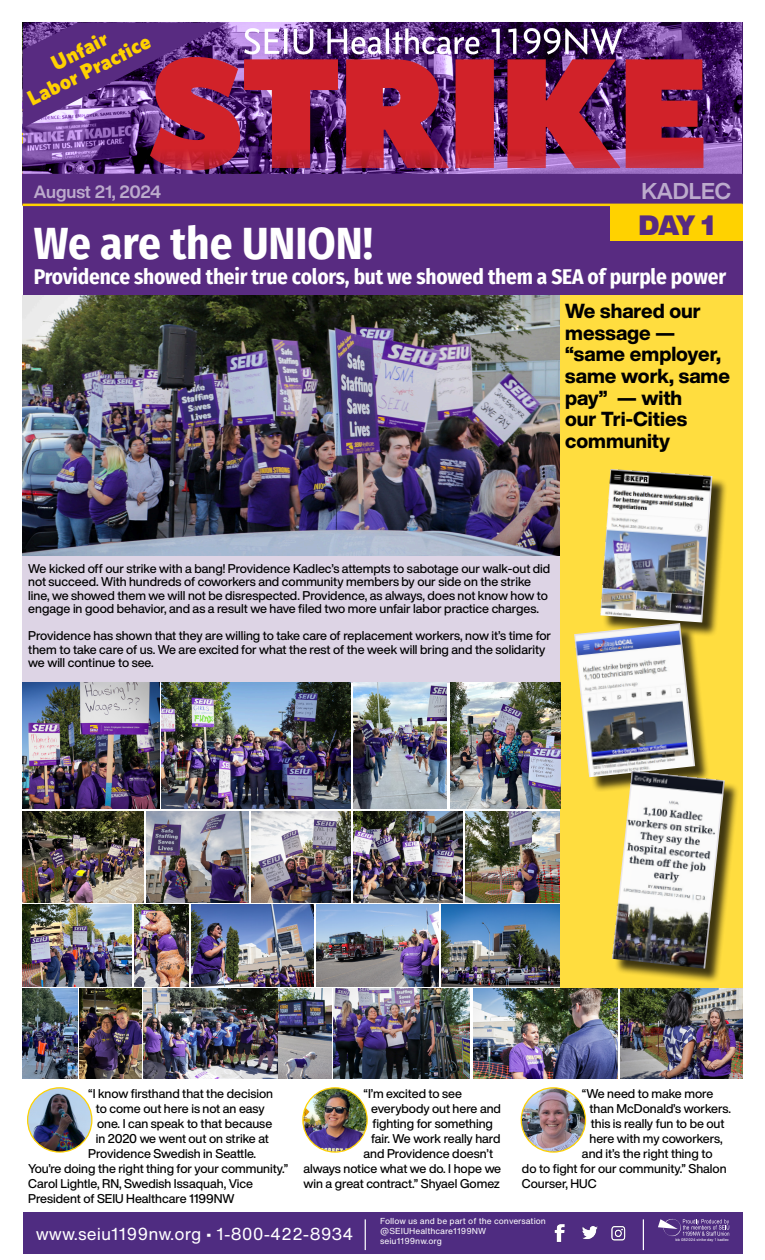
<style>
.page{position:relative;width:765px;height:1260px;background:#fff}
.page>*{position:absolute;margin:0;border:0;box-sizing:border-box;transform-origin:0 0}
.t1{font:700 45px "Fira Sans Condensed";color:#fff}
.t2{font:900 27.5px "Helvetica Now Display";color:#582b81}
.t3{font:700 22.5px "Helvetica Now Display";letter-spacing:-.005em;color:#bcaacc}
.t4{font:21.38px/21.2px "Concourse T7";color:#ffd200;text-align:center}
.t5{font:700 21.25px "Fira Sans Condensed";letter-spacing:-.01em;color:#fff}
.t6{font:800 20px/21.6px "Helvetica Now Display";color:#000}
.t7{font:700 17.5px "Helvetica Now Display";letter-spacing:-.01em;color:#bcaacc}
.t8{font:17px "Helvetica Now Text";color:#fff}
.t9{font:500 12.5px/13.5px "Helvetica Now Display";color:#000}
.t10{font:8.5px/10.2px "Helvetica Now Text";color:#fff}
.t11{font:3.75px "Helvetica Now Text";color:#fff}
</style>
<div class="page">
<img style="left:442px;top:905px;width:118px;height:82px">
<img style="left:23px;top:295px;width:537px;height:261px">
<img style="left:22px;top:23px;width:719px;height:161px">
<div style="left:23px;top:205px;width:719px;height:90px;background:#582b81"></div>
<div style="left:23px;top:174px;width:719px;height:30px;background:#582b81"></div>
<div style="left:23px;top:174px;width:720px;height:30px;border:1px solid #582b81"></div>
<div style="left:610px;top:205px;width:132px;height:36px;background:#ffd200"></div>
<svg style="left:23px;top:22px;width:204px;height:106px;background:#623789"></svg>
<svg style="left:150px;top:57px;width:553px;height:113px;background:#a82845"></svg>
<div style="left:23px;top:176px;width:196px;height:29px;background:#582b81"></div>
<div style="left:23px;top:176px;width:196px;height:29px;border:1px solid #582b81"></div>
<svg style="left:244px;top:28px;width:378px;height:26px"></svg>
<hr style="left:23px;top:204px;width:719px;height:2px;background:#ffd200">
<div style="left:560px;top:295px;width:182px;height:694px;background:#ffdd3f"></div>
<div style="left:23px;top:556px;width:537px;height:127px;background:#ddd4e5"></div>
<div style="left:603px;top:471px;width:125px;height:167px;background:#000;opacity:.75"></div>
<img style="left:600px;top:469px;width:112px;height:154px">
<div style="left:577px;top:625px;width:133px;height:167px;background:#000;opacity:.75"></div>
<img style="left:574px;top:623px;width:121px;height:154px">
<div style="left:614px;top:773px;width:126px;height:211px;background:#000;opacity:.75"></div>
<img style="left:612px;top:771px;width:113px;height:198px">
<img style="left:333px;top:989px;width:137px;height:89px">
<img style="left:473px;top:989px;width:144px;height:89px">
<img style="left:620px;top:989px;width:122px;height:89px">
<img style="left:23px;top:683px;width:136px;height:126px">
<img style="left:162px;top:683px;width:189px;height:126px">
<img style="left:353px;top:683px;width:94px;height:126px">
<img style="left:451px;top:683px;width:109px;height:126px">
<img style="left:23px;top:811px;width:121px;height:91px">
<img style="left:146px;top:811px;width:102px;height:91px">
<img style="left:251px;top:811px;width:100px;height:91px">
<img style="left:353px;top:811px;width:109px;height:91px">
<img style="left:465px;top:811px;width:95px;height:91px">
<img style="left:23px;top:905px;width:109px;height:81px">
<img style="left:134px;top:905px;width:55px;height:81px">
<img style="left:191px;top:905px;width:123px;height:81px">
<img style="left:316px;top:905px;width:123px;height:81px">
<img style="left:144px;top:989px;width:187px;height:89px">
<img style="left:23px;top:989px;width:54px;height:89px">
<img style="left:80px;top:989px;width:62px;height:89px">
<div style="left:23px;top:1212px;width:719px;height:42px;background:#4f2c81"></div>
<svg style="left:658px;top:1219px;width:71px;height:18px"></svg>
<img style="left:582px;top:1226px;width:16px;height:14px">
<img style="left:611px;top:1226px;width:15px;height:15px">
<img style="left:555px;top:1224px;width:9px;height:18px">
<hr style="left:365px;top:1219px;width:1px;height:31px;background:#fff">
<hr style="left:643px;top:1219px;width:1px;height:31px;background:#fff">
<img style="left:28px;top:1088px;width:64px;height:64px;border-radius:32px">
<div style="left:27px;top:1087px;width:65px;height:66px;border:1px solid #ffd200;border-radius:50%"></div>
<img style="left:303px;top:1088px;width:64px;height:64px;border-radius:32px">
<div style="left:302px;top:1087px;width:66px;height:66px;border:1px solid #ffd200;border-radius:50%"></div>
<img style="left:521px;top:1088px;width:65px;height:64px;border-radius:32px">
<div style="left:521px;top:1087px;width:65px;height:66px;border:1px solid #ffd200;border-radius:50%"></div>
<p class="t4" style="left:15px;top:70px;width:136px;rotate:-26deg">Unfair<br>Labor Practice</p>
<p class="t3" style="left:642px;top:175px;width:91px">KADLEC</p>
<p class="t2" style="left:639px;top:206px;width:76px">DAY 1</p>
<p class="t7" style="left:34px;top:180px;width:129px">August 21, 2024</p>
<p class="t1" style="left:34px;top:205px;width:341px">We are the UNION!</p>
<p class="t5" style="left:34px;top:259px;width:694px">Providence showed their true colors, but we showed them a SEA of purple power</p>
<p class="t6" style="left:565px;top:300px;width:166px">We shared our message — “same employer, same work, same pay” — with<br>our Tri-Cities community</p>
<p class="t9" style="left:28px;top:562px;width:524px">We kicked off our strike with a bang! Providence Kadlec’s attempts to sabotage our walk-out did not succeed. With hundreds of coworkers and community members by our side on the strike line, we showed them we will not be disrespected. Providence, as always, does not know how to engage in good behavior, and as a result we have filed two more unfair labor practice charges.</p>
<p class="t9" style="left:28px;top:629px;width:524px">Providence has shown that they are willing to take care of replacement workers, now it’s time for them to take care of us. We are excited for what the rest of the week will bring and the solidarity we will continue to see.</p>
<p class="t9" style="left:88px;top:1087px;width:186px">“I know firsthand that the decision</p>
<p class="t9" style="left:96px;top:1102px;width:170px">to come out here is not an easy</p>
<p class="t9" style="left:97px;top:1117px;width:177px">one. I can speak to that because</p>
<p class="t9" style="left:96px;top:1132px;width:175px">in 2020 we went out on strike at</p>
<p class="t9" style="left:88px;top:1147px;width:169px">Providence Swedish in Seattle.</p>
<p class="t9" style="left:28px;top:1162px;width:261px">You’re doing the right thing for your community.”</p>
<p class="t9" style="left:28px;top:1177px;width:226px">Carol Lightle, RN, Swedish Issaquah, Vice</p>
<p class="t9" style="left:28px;top:1192px;width:208px">President of SEIU Healthcare 1199NW</p>
<p class="t9" style="left:364px;top:1087px;width:100px">“I’m excited to see</p>
<p class="t9" style="left:371px;top:1102px;width:131px">everybody out here and</p>
<p class="t9" style="left:372px;top:1117px;width:122px">fighting for something</p>
<p class="t9" style="left:371px;top:1132px;width:131px">fair. We work really hard</p>
<p class="t9" style="left:364px;top:1147px;width:131px">and Providence doesn’t</p>
<p class="t9" style="left:304px;top:1162px;width:199px">always notice what we do. I hope we</p>
<p class="t9" style="left:304px;top:1177px;width:198px">win a great contract.” Shyael Gomez</p>
<p class="t9" style="left:582px;top:1087px;width:133px">“We need to make more</p>
<p class="t9" style="left:589px;top:1102px;width:143px">than McDonald’s workers.</p>
<p class="t9" style="left:591px;top:1117px;width:135px">this is really fun to be out</p>
<p class="t9" style="left:589px;top:1132px;width:135px">here with my coworkers,</p>
<p class="t9" style="left:582px;top:1147px;width:132px">and it’s the right thing to</p>
<p class="t9" style="left:522px;top:1162px;width:206px">do to fight for our community.” Shalon</p>
<p class="t9" style="left:522px;top:1177px;width:76px">Courser, HUC</p>
<p class="t10" style="left:380px;top:1215px;width:167px">Follow us and be part of the conversation @SEIUHealthcare1199NW</p>
<p class="t10" style="left:380px;top:1236px;width:63px">seiu1199nw.org</p>
<p class="t8" style="left:36px;top:1221px;width:319px">www.seiu1199nw.org • 1-800-422-8934</p>
<p class="t11" style="left:676px;top:1237px;width:55px">bb 082024 strike day 1 kadlec</p>
</div>
